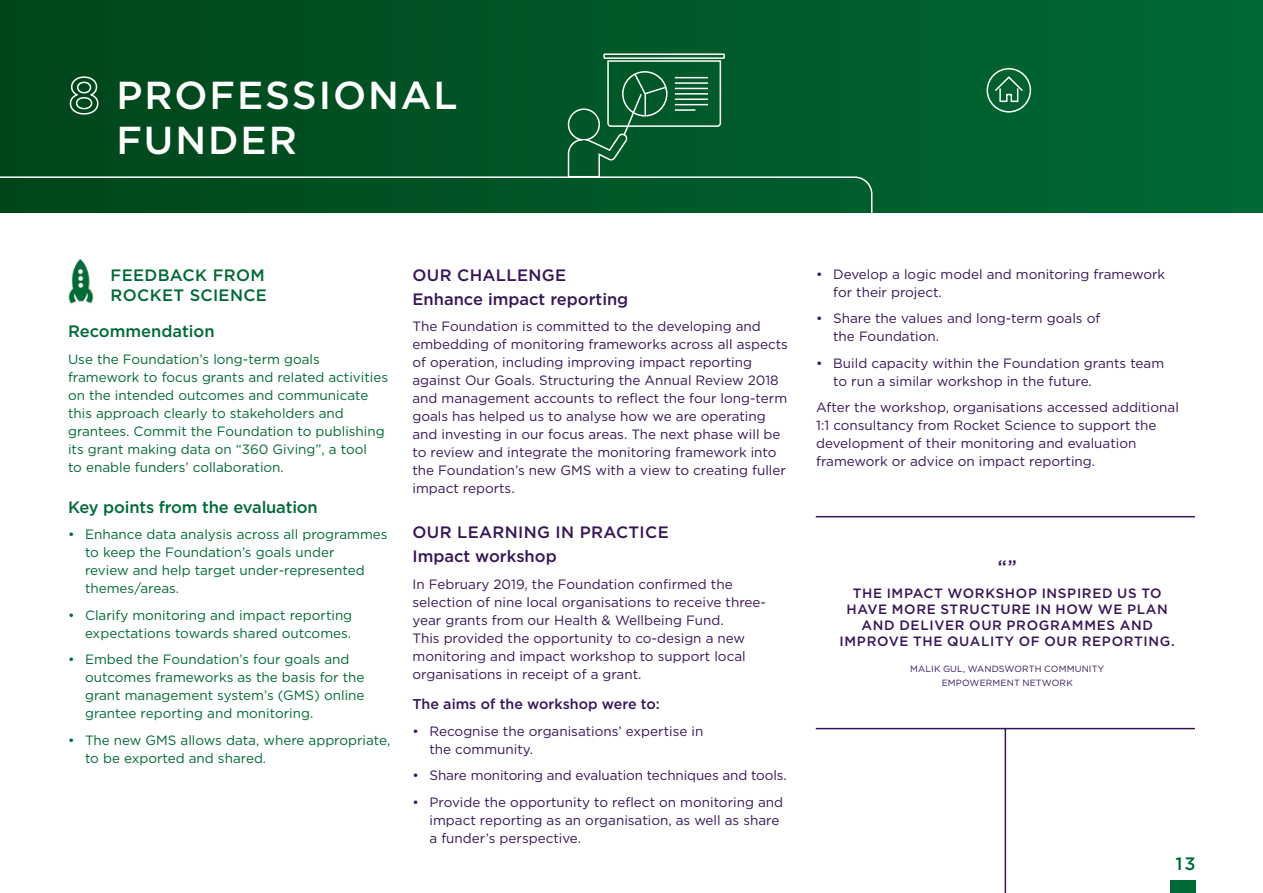
<style>
.page{position:relative;width:1263px;height:893px;background:#fff}
.page>*{position:absolute;margin:0;border:0;box-sizing:border-box;transform-origin:0 0}
.t1{font:500 39px/45px "Gotham";letter-spacing:.05em;color:#fff}
.t2{font:500 18px "Gotham";color:#006935}
.t3{font:500 18px "Gotham";color:#371557}
.t4{font:500 16.5px "Gotham";color:#006935}
.t5{font:500 16.5px/23.7px "Gotham";letter-spacing:.02em;color:#371557}
.t6{font:500 16.5px/23.7px "Gotham";color:#371557}
.t7{font:500 16.5px/19.5px "Gotham";letter-spacing:.02em;color:#006935}
.t8{font:500 14.25px "Gotham";color:#371557}
.t9{font:13.5px/18px "Gotham";color:#371557}
.t10{font:13.5px/18px "Gotham";color:#006935}
.t11{font:500 13.5px/16.2px "Gotham";letter-spacing:.05em;color:#371557;text-align:center}
.t12{font:9px/13.5px "Gotham";letter-spacing:.02em;color:#371557;text-align:center}
.s1{font-size:51px}
</style>
<div class="page">
<div style="left:0;top:0;width:1263px;height:213px;background:linear-gradient(to right,#00461a,#006935)"></div>
<div style="left:1170px;top:881px;width:26px;height:12px;background:#006935"></div>
<div style="left:986px;top:68px;width:45px;height:45px;border:2px solid #fff;border-radius:50%"></div>
<svg style="left:993px;top:75px;width:31px;height:28px"></svg>
<img style="left:68px;top:259px;width:26px;height:45px">
<hr style="left:816px;top:516px;width:379px;height:1px;background:#371557">
<hr style="left:816px;top:728px;width:379px;height:1px;background:#371557">
<hr style="left:1004px;top:728px;width:2px;height:165px;background:#371557">
<svg style="left:0;top:176px;width:1263px;height:37px"></svg>
<svg style="left:567px;top:53px;width:159px;height:125px"></svg>
<hr style="left:675px;top:77px;width:33px;height:1px;background:#fff">
<hr style="left:675px;top:82px;width:33px;height:2px;background:#fff">
<hr style="left:675px;top:88px;width:33px;height:1px;background:#fff">
<hr style="left:675px;top:93px;width:33px;height:2px;background:#fff">
<hr style="left:675px;top:99px;width:33px;height:1px;background:#fff">
<hr style="left:675px;top:104px;width:33px;height:1px;background:#fff">
<hr style="left:675px;top:109px;width:20px;height:2px;background:#fff">
<h1 class="t1" style="left:116px;top:72px;width:343px;text-indent:-48px"><span class="s1">8</span> PROFESSIONAL<br>FUNDER</h1>
<p class="t7" style="left:111px;top:266px;width:158px">FEEDBACK FROM<br>ROCKET SCIENCE</p>
<p class="t4" style="left:68px;top:321px;width:148px">Recommendation</p>
<p class="t10" style="left:68px;top:350px;width:322px">Use the Foundation’s long-term goals framework to focus grants and related activities on the intended outcomes and communicate this approach clearly to stakeholders and grantees. Commit the Foundation to publishing its grant making data on “360 Giving”, a tool<br>to enable funders’ collaboration.</p>
<p class="t4" style="left:68px;top:496px;width:251px">Key points from the evaluation</p>
<p class="t10" style="left:85px;top:525px;width:304px;text-indent:-17px">• Enhance data analysis across all programmes to keep the Foundation’s goals under<br>review and help target under-represented themes/areas.</p>
<p class="t10" style="left:68px;top:606px;width:286px;text-align:right">• Clarify monitoring and impact reporting expectations towards shared outcomes.</p>
<p class="t10" style="left:85px;top:650px;width:281px;text-indent:-17px">• Embed the Foundation’s four goals and outcomes frameworks as the basis for the grant management system’s (GMS) online grantee reporting and monitoring.</p>
<p class="t10" style="left:85px;top:731px;width:307px;text-indent:-17px">• The new GMS allows data, where appropriate, to be exported and shared.</p>
<p class="t6" style="left:412px;top:263px;width:217px">OUR CHALLENGE<br>Enhance impact reporting</p>
<p class="t9" style="left:412px;top:317px;width:377px">The Foundation is committed to the developing and embedding of monitoring frameworks across all aspects of operation, including improving impact reporting against Our Goals. Structuring the Annual Review 2018 and management accounts to reflect the four long-term goals has helped us to analyse how we are operating and investing in our focus areas. The next phase will be to review and integrate the monitoring framework into the Foundation’s new GMS with a view to creating fuller impact reports.</p>
<p class="t5" style="left:412px;top:520px;width:258px">OUR LEARNING IN PRACTICE<br>Impact workshop</p>
<p class="t9" style="left:412px;top:575px;width:355px">In February 2019, the Foundation confirmed the selection of nine local organisations to receive three&shy;year grants from our Health &amp; Wellbeing Fund.<br>This provided the opportunity to co-design a new monitoring and impact workshop to support local organisations in receipt of a grant.</p>
<p class="t8" style="left:412px;top:695px;width:249px">The aims of the workshop were to:</p>
<p class="t9" style="left:429px;top:722px;width:275px;text-indent:-17px">• Recognise the organisations’ expertise in the community.</p>
<p class="t9" style="left:412px;top:766px;width:376px">• Share monitoring and evaluation techniques and tools.</p>
<p class="t9" style="left:429px;top:793px;width:355px;text-indent:-17px">• Provide the opportunity to reflect on monitoring and impact reporting as an organisation, as well as share a funder’s perspective.</p>
<p class="t9" style="left:833px;top:265px;width:333px;text-indent:-17px">• Develop a logic model and monitoring framework for their project.</p>
<p class="t9" style="left:833px;top:309px;width:269px;text-indent:-17px">• Share the values and long-term goals of the Foundation.</p>
<p class="t9" style="left:833px;top:354px;width:333px;text-indent:-17px">• Build capacity within the Foundation grants team to run a similar workshop in the future.</p>
<p class="t9" style="left:816px;top:398px;width:364px">After the workshop, organisations accessed additional 1:1 consultancy from Rocket Science to support the development of their monitoring and evaluation framework or advice on impact reporting.</p>
<h2 class="t3" style="left:998px;top:555px;width:20px">“”</h2>
<p class="t11" style="left:840px;top:584px;width:337px">THE IMPACT WORKSHOP INSPIRED US TO HAVE MORE STRUCTURE IN HOW WE PLAN AND DELIVER OUR PROGRAMMES AND IMPROVE THE QUALITY OF OUR REPORTING.</p>
<p class="t12" style="left:910px;top:662px;width:195px">MALIK GUL, WANDSWORTH COMMUNITY<br>EMPOWERMENT NETWORK</p>
<h2 class="t2" style="left:1175px;top:852px;width:22px">13</h2>
</div>
